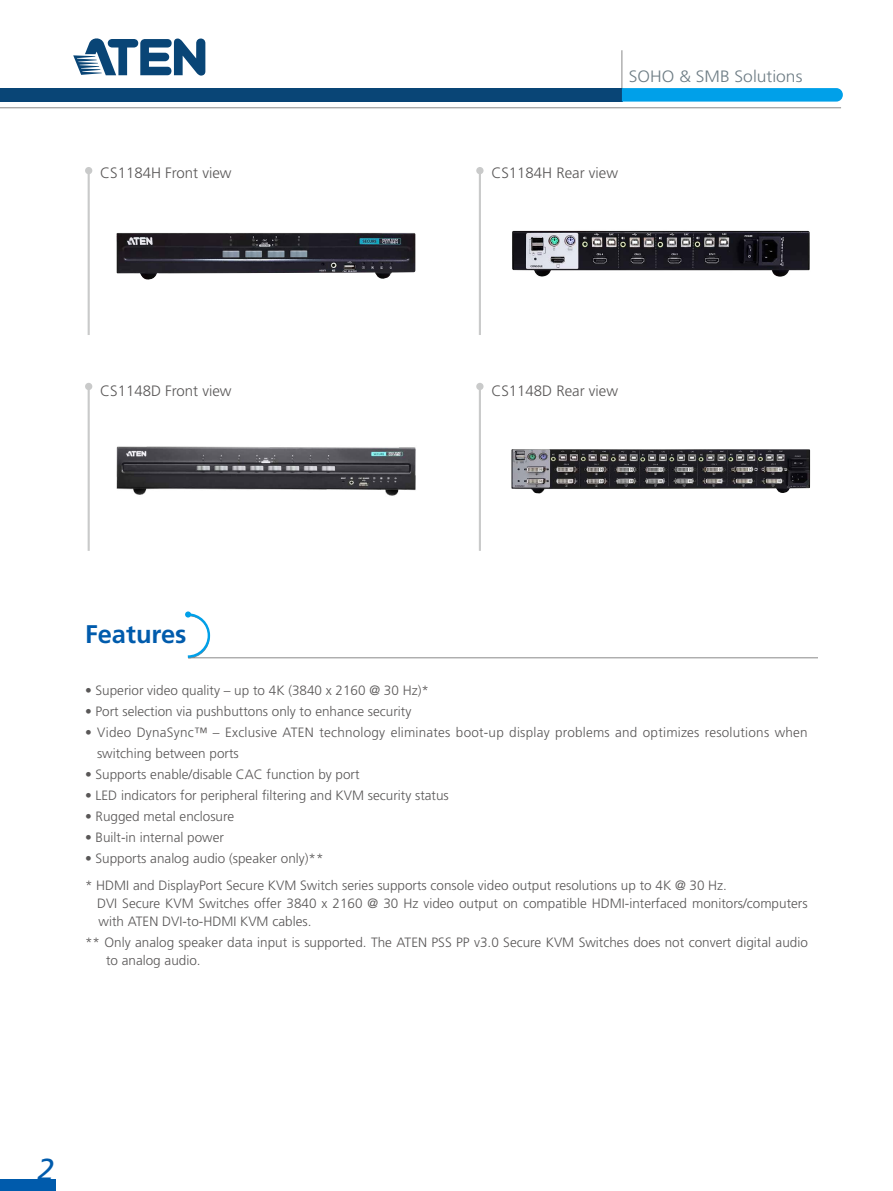
<style>
.page{position:relative;width:893px;height:1191px;background:#fff}
.page>*{position:absolute;margin:0;border:0;box-sizing:border-box;transform-origin:0 0}
.t1{font:italic 30.3px "Frutiger";color:#005bac}
.t2{font:700 25.5px "Frutiger";color:#005bac}
.t3{font:300 16.5px "Frutiger";color:#6e7d85;scale:1.06 1}
.t4{font:300 15px "Frutiger";color:#595757}
.t5{font:300 13.5px/18px "Frutiger";color:#595757}
</style>
<div class="page">
<svg style="left:73px;top:38px;width:132px;height:38px"></svg>
<hr style="left:621px;top:50px;width:1px;height:39px;background:#898989">
<div style="left:0;top:88px;width:622px;height:14px;background:#094576"></div>
<hr style="left:0;top:107px;width:841px;height:1px;background:#898989">
<svg style="left:622px;top:88px;width:221px;height:14px"></svg>
<div style="left:0;top:1179px;width:55px;height:12px;background:#005bac"></div>
<img style="left:512px;top:230px;width:298px;height:47px">
<img style="left:116px;top:233px;width:299px;height:47px">
<img style="left:511px;top:449px;width:299px;height:45px">
<img style="left:116px;top:446px;width:300px;height:50px">
<div style="left:476px;top:167px;width:8px;height:7px;background:#c9caca;border-radius:50%"></div>
<hr style="left:479px;top:171px;width:2px;height:164px;background:#c9caca">
<div style="left:85px;top:167px;width:7px;height:7px;background:#c9caca;border-radius:50%"></div>
<hr style="left:88px;top:171px;width:2px;height:164px;background:#c9caca">
<div style="left:476px;top:383px;width:8px;height:7px;background:#c9caca;border-radius:50%"></div>
<hr style="left:479px;top:387px;width:2px;height:164px;background:#c9caca">
<div style="left:85px;top:383px;width:7px;height:7px;background:#c9caca;border-radius:50%"></div>
<hr style="left:88px;top:387px;width:2px;height:164px;background:#c9caca">
<svg style="left:185px;top:611px;width:633px;height:48px"></svg>
<p class="t3" style="left:629px;top:67px;width:165px">SOHO &amp; SMB Solutions</p>
<p class="t4" style="left:100px;top:164px;width:133px">CS1184H Front view</p>
<p class="t4" style="left:491px;top:164px;width:128px">CS1184H Rear view</p>
<p class="t4" style="left:100px;top:382px;width:133px">CS1148D Front view</p>
<p class="t4" style="left:491px;top:382px;width:128px">CS1148D Rear view</p>
<h2 class="t2" style="left:85px;top:619px;width:103px">Features</h2>
<p class="t5" style="left:85px;top:681px;width:345px">• Superior video quality – up to 4K (3840 x 2160 @ 30 Hz)*</p>
<p class="t5" style="left:85px;top:702px;width:328px">• Port selection via pushbuttons only to enhance security</p>
<p class="t5" style="left:97px;top:721px;width:712px;line-height:21px;text-indent:-12px">• Video DynaSync™ – Exclusive ATEN technology eliminates boot-up display problems and optimizes resolutions when switching between ports</p>
<p class="t5" style="left:85px;top:765px;width:276px">• Supports enable/disable CAC function by port</p>
<p class="t5" style="left:85px;top:786px;width:365px">• LED indicators for peripheral filtering and KVM security status</p>
<p class="t5" style="left:85px;top:807px;width:151px">• Rugged metal enclosure</p>
<p class="t5" style="left:85px;top:828px;width:141px">• Built-in internal power</p>
<p class="t5" style="left:85px;top:845px;width:643px;line-height:27px">• Supports analog audio (speaker only)**<br>* HDMI and DisplayPort Secure KVM Switch series supports console video output resolutions up to 4K @ 30 Hz.</p>
<p class="t5" style="left:97px;top:894px;width:712px">DVI Secure KVM Switches offer 3840 x 2160 @ 30 Hz video output on compatible HDMI-interfaced monitors/computers with ATEN DVI-to-HDMI KVM cables.</p>
<p class="t5" style="left:106px;top:933px;width:703px;text-indent:-21px">** Only analog speaker data input is supported. The ATEN PSS PP v3.0 Secure KVM Switches does not convert digital audio to analog audio.</p>
<h1 class="t1" style="left:38px;top:1152px;width:18px">2</h1>
</div>
